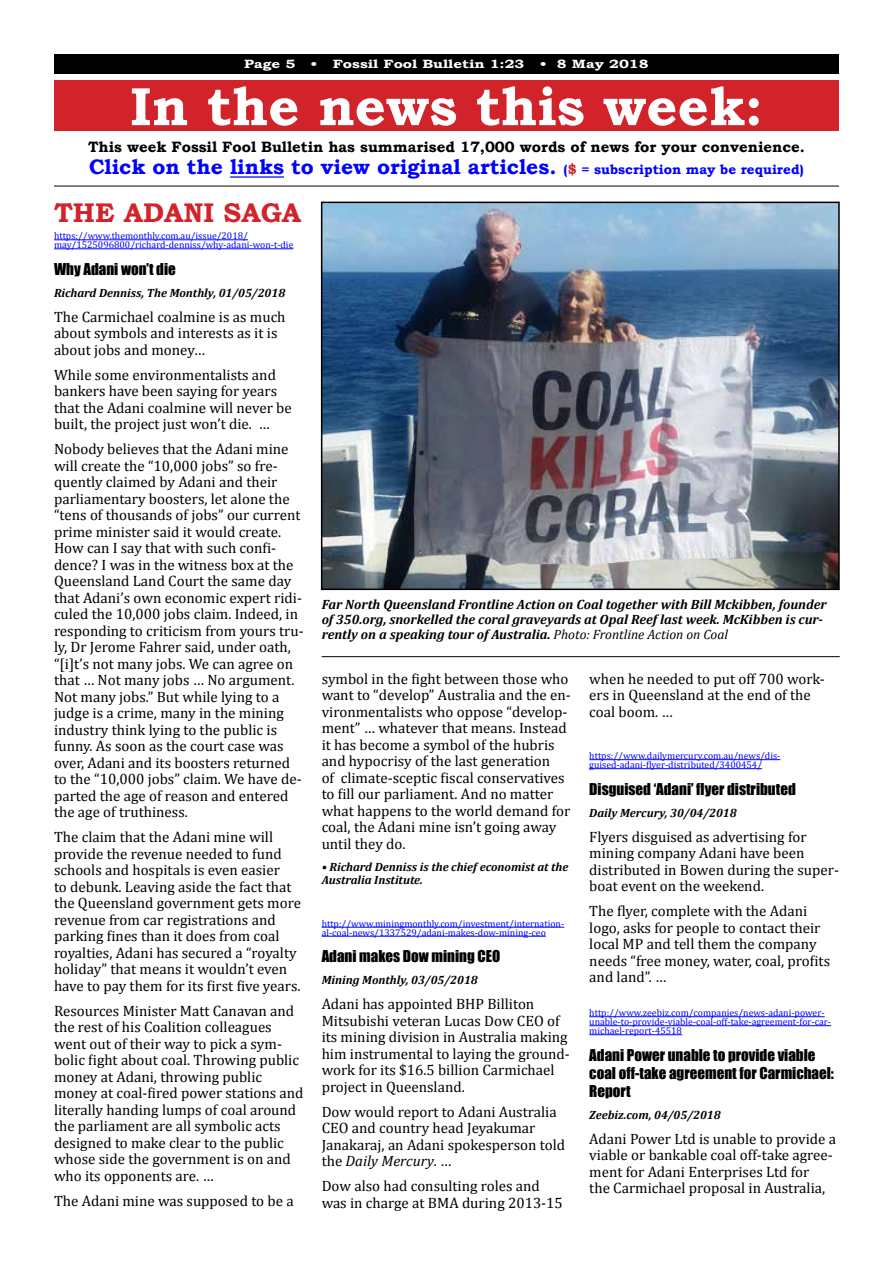
<style>
.page{position:relative;width:893px;height:1263px;background:#fff}
.page>*{position:absolute;margin:0;border:0;box-sizing:border-box;transform-origin:0 0}
.t1{font:700 54px "Bookman Old Style";color:#fff}
.t2{font:700 27px "Bookman Old Style";color:#d2232a}
.t3{font:700 21px "Bookman Old Style";color:#00f}
.t4{font:15px/16.5px "Cambria";color:#000}
.t5{font:15px/18px "Impact";color:#000}
.t6{font:700 15px "Bookman Old Style";color:#000}
.t7{font:italic 700 13.5px/15px "Cambria";color:#000}
.t8{font:italic 700 12px/13.5px "Cambria";color:#000}
.t9{font:700 12px "Bookman Old Style";color:#fff;scale:1.25 1}
.t10{font:9.75px/9px "Cambria";color:#00f}
.s1{font-size:13.5px}
.s2{font-size:13.5px;color:#d2232a}
.s3{font-weight:400}
.s4{font-style:italic}
</style>
<div class="page">
<div style="left:54px;top:54px;width:785px;height:20px;background:#000"></div>
<div style="left:54px;top:81px;width:785px;height:50px;background:#d2232a"></div>
<hr style="left:230px;top:176px;width:54px;height:2px;background:#00f">
<hr style="left:54px;top:186px;width:785px;height:1px;background:#000">
<hr style="left:54px;top:239px;width:194px;height:1px;background:#00f">
<hr style="left:54px;top:248px;width:239px;height:1px;background:#00f">
<hr style="left:322px;top:927px;width:242px;height:1px;background:#00f">
<hr style="left:322px;top:936px;width:224px;height:1px;background:#00f">
<hr style="left:589px;top:759px;width:191px;height:1px;background:#00f">
<hr style="left:589px;top:768px;width:173px;height:1px;background:#00f">
<hr style="left:589px;top:1016px;width:236px;height:1px;background:#00f">
<hr style="left:589px;top:1025px;width:242px;height:1px;background:#00f">
<hr style="left:589px;top:1034px;width:93px;height:1px;background:#00f">
<img style="left:324px;top:205px;width:513px;height:382px">
<div style="left:321px;top:202px;width:519px;height:388px;border:2px solid #000"></div>
<hr style="left:322px;top:656px;width:518px;height:1px;background:#000">
<p class="t9" style="left:244px;top:57px;width:42px">Page 5</p>
<p class="t9" style="left:311px;top:57px;width:173px">• Fossil Fool Bulletin 1:23</p>
<p class="t9" style="left:540px;top:57px;width:89px">• 8 May 2018</p>
<h1 class="t1" style="left:130px;top:74px;width:634px">In the news this week:</h1>
<p class="t6" style="left:88px;top:138px;width:718px">This week Fossil Fool Bulletin has summarised 17,000 words of news for your convenience.</p>
<h3 class="t3" style="left:89px;top:155px;width:716px">Click on the links to view original articles. <span class="s1">(</span><span class="s2">$</span> <span class="s1">= subscription may be required)</span></h3>
<h2 class="t2" style="left:54px;top:196px;width:249px">THE ADANI SAGA</h2>
<p class="t10" style="left:54px;top:231px;width:241px">https://www.themonthly.com.au/issue/2018/ may/1525096800/richard-denniss/why-adani-won-t-die</p>
<p class="t5" style="left:54px;top:259px;width:123px">Why Adani won’t die</p>
<p class="t8" style="left:54px;top:286px;width:233px">Richard Denniss, The Monthly, 01/05/2018</p>
<p class="t4" style="left:54px;top:308px;width:233px">The Carmichael coalmine is as much about symbols and interests as it is about jobs and money…</p>
<p class="t4" style="left:54px;top:366px;width:239px">While some environmentalists and bankers have been saying for years that the Adani coalmine will never be built, the project just won’t die. …</p>
<p class="t4" style="left:54px;top:441px;width:251px">Nobody believes that the Adani mine will create the “10,000 jobs” so fre&shy;quently claimed by Adani and their parliamentary boosters, let alone the “tens of thousands of jobs” our current prime minister said it would create.<br>How can I say that with such confi&shy;dence? I was in the witness box at the Queensland Land Court the same day that Adani’s own economic expert ridi&shy;culed the 10,000 jobs claim. Indeed, in responding to criticism from yours tru&shy;ly, Dr Jerome Fahrer said, under oath, “[i]t’s not many jobs. We can agree on that … Not many jobs … No argument.<br>Not many jobs.” But while lying to a judge is a crime, many in the mining industry think lying to the public is funny. As soon as the court case was over, Adani and its boosters returned to the “10,000 jobs” claim. We have de&shy;parted the age of reason and entered the age of truthiness.</p>
<p class="t4" style="left:54px;top:829px;width:249px">The claim that the Adani mine will provide the revenue needed to fund schools and hospitals is even easier<br>to debunk. Leaving aside the fact that the Queensland government gets more revenue from car registrations and parking fines than it does from coal royalties, Adani has secured a “royalty holiday” that means it wouldn’t even have to pay them for its first five years.</p>
<p class="t4" style="left:54px;top:1002px;width:251px">Resources Minister Matt Canavan and the rest of his Coalition colleagues went out of their way to pick a sym&shy;bolic fight about coal. Throwing public money at Adani, throwing public money at coal-fired power stations and literally handing lumps of coal around the parliament are all symbolic acts designed to make clear to the public whose side the government is on and who its opponents are. …</p>
<p class="t4" style="left:54px;top:1192px;width:241px">The Adani mine was supposed to be a</p>
<p class="t7" style="left:322px;top:597px;width:507px">Far North Queensland Frontline Action on Coal together with Bill Mckibben, founder of 350.org, snorkelled the coral graveyards at Opal Reef last week. McKibben is cur&shy;rently on a speaking tour of Australia. <span class="s3">Photo: Frontline Action on Coal</span></p>
<p class="t4" style="left:322px;top:670px;width:251px">symbol in the fight between those who want to “develop” Australia and the en&shy;vironmentalists who oppose “develop&shy;ment” … whatever that means. Instead it has become a symbol of the hubris and hypocrisy of the last generation<br>of climate-sceptic fiscal conservatives to fill our parliament. And no matter what happens to the world demand for coal, the Adani mine isn’t going away until they do.</p>
<p class="t8" style="left:322px;top:859px;width:248px">• Richard Denniss is the chief economist at the<br>Australia Institute.</p>
<p class="t10" style="left:322px;top:919px;width:244px">http://www.miningmonthly.com/investment/internation&shy;al-coal-news/1337529/adani-makes-dow-mining-ceo</p>
<p class="t5" style="left:322px;top:947px;width:180px">Adani makes Dow mining CEO</p>
<p class="t8" style="left:322px;top:973px;width:158px">Mining Monthly, 03/05/2018</p>
<p class="t4" style="left:322px;top:996px;width:250px">Adani has appointed BHP Billiton Mitsubishi veteran Lucas Dow CEO of its mining division in Australia making him instrumental to laying the ground&shy;work for its $16.5 billion Carmichael project in Queensland.</p>
<p class="t4" style="left:322px;top:1103px;width:245px">Dow would report to Adani Australia<br>CEO and country head Jeyakumar<br>Janakaraj, an Adani spokesperson told the <span class="s4">Daily Mercury</span>. …</p>
<p class="t4" style="left:322px;top:1178px;width:243px">Dow also had consulting roles and was in charge at BMA during 2013-15</p>
<p class="t4" style="left:589px;top:670px;width:237px">when he needed to put off 700 work&shy;ers in Queensland at the end of the coal boom. …</p>
<p class="t10" style="left:589px;top:751px;width:193px">https://www.dailymercury.com.au/news/dis&shy;guised-adani-flyer-distributed/3400454/</p>
<p class="t5" style="left:589px;top:779px;width:208px">Disguised ‘Adani’ flyer distributed</p>
<p class="t8" style="left:589px;top:805px;width:149px">Daily Mercury, 30/04/2018</p>
<p class="t4" style="left:589px;top:828px;width:251px">Flyers disguised as advertising for mining company Adani have been distributed in Bowen during the super&shy;boat event on the weekend.</p>
<p class="t4" style="left:589px;top:903px;width:242px">The flyer, complete with the Adani logo, asks for people to contact their local MP and tell them the company needs “free money, water, coal, profits and land”. …</p>
<p class="t10" style="left:589px;top:1008px;width:243px">http://www.zeebiz.com/companies/news-adani-power&shy;unable-to-provide-viable-coal-off-take-agreement-for-car&shy;michael-report-45518</p>
<p class="t5" style="left:589px;top:1045px;width:246px">Adani Power unable to provide viable coal off-take agreement for Carmichael:<br>Report</p>
<p class="t8" style="left:589px;top:1107px;width:133px">Zeebiz.com, 04/05/2018</p>
<p class="t4" style="left:589px;top:1130px;width:248px">Adani Power Ltd is unable to provide a viable or bankable coal off-take agree&shy;ment for Adani Enterprises Ltd for<br>the Carmichael proposal in Australia,</p>
</div>
